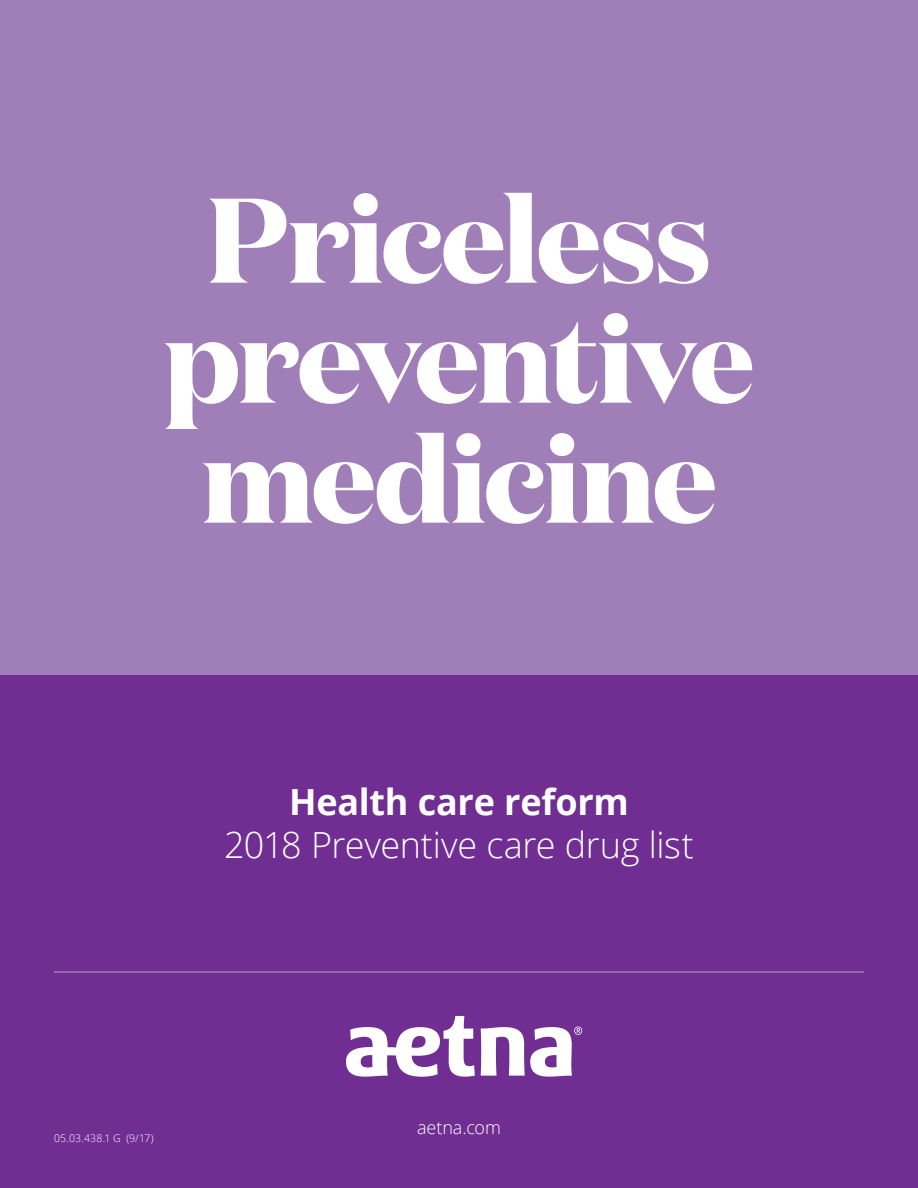
<style>
.page{position:relative;width:918px;height:1188px;background:#fff}
.page>*{position:absolute;margin:0;border:0;box-sizing:border-box;transform-origin:0 0}
.t1{font:700 120px/120px "Domaine Display";letter-spacing:-.025em;color:#fff;text-align:center}
.t2{font:300 36px "Open Sans";letter-spacing:-.01em;color:#fff}
.t3{font:700 36px "Open Sans";letter-spacing:-.005em;color:#fff}
.t4{font:300 18px "Open Sans";letter-spacing:-.005em;color:#fff}
.t5{font:300 10.5px "Open Sans";letter-spacing:.015em;color:#fff}
</style>
<div class="page">
<div style="left:0;top:0;width:918px;height:675px;background:#a07fb9"></div>
<div style="left:0;top:675px;width:918px;height:513px;background:#702d92"></div>
<hr style="left:54px;top:971px;width:810px;height:2px;background:#a07fb9">
<svg style="left:346px;top:1016px;width:236px;height:61px"></svg>
<h1 class="t1" style="left:163px;top:174px;width:592px">Priceless preventive medicine</h1>
<h2 class="t3" style="left:289px;top:777px;width:341px">Health care reform</h2>
<p class="t2" style="left:224px;top:821px;width:471px">2018 Preventive care drug list</p>
<p class="t5" style="left:54px;top:1131px;width:101px">05.03.438.1 G (9/17)</p>
<p class="t4" style="left:417px;top:1115px;width:85px">aetna.com</p>
</div>
